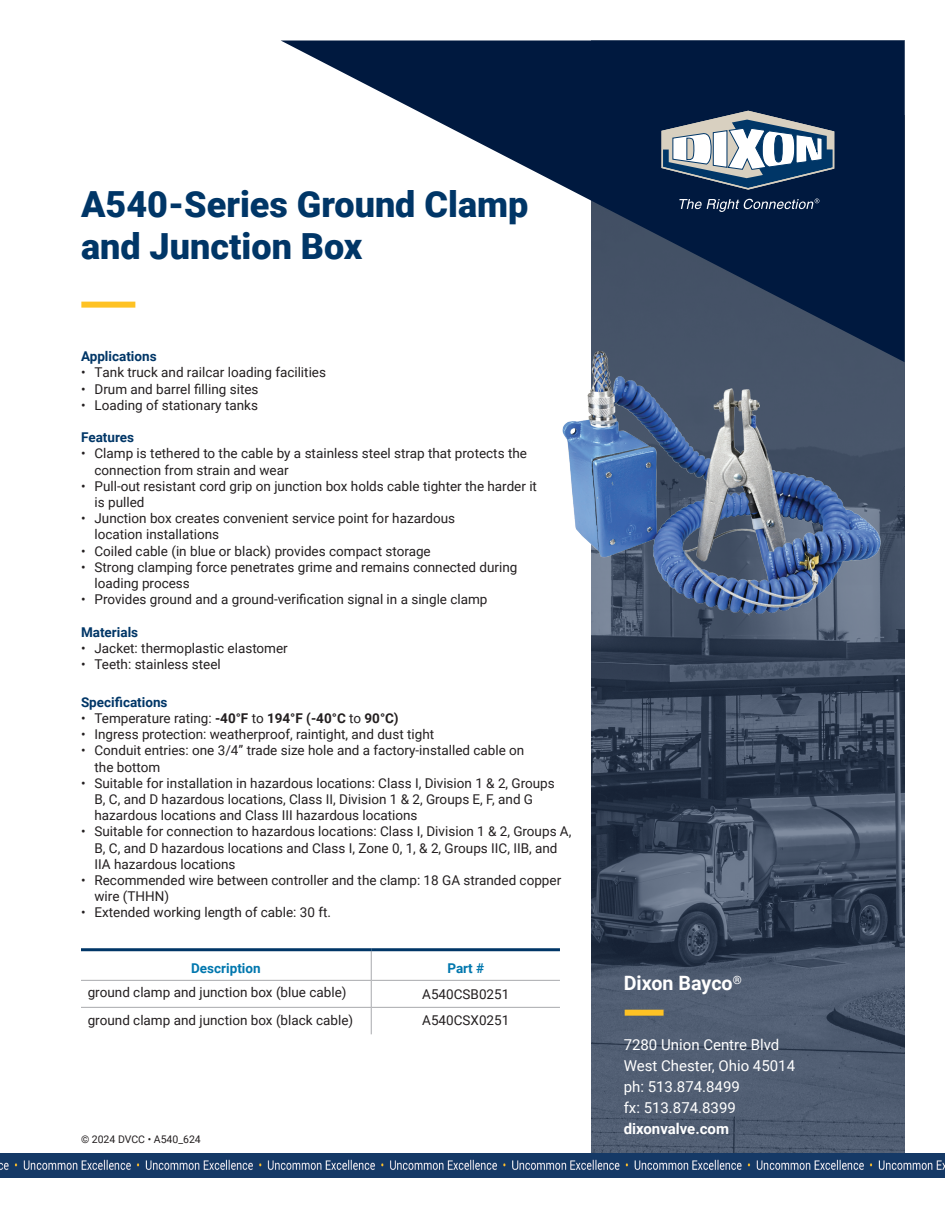
<style>
.page{position:relative;width:945px;height:1215px;background:#fff}
.page>*{position:absolute;margin:0;border:0;box-sizing:border-box;transform-origin:0 0}
.t1{font:900 36px/42px "Roboto";color:#003667}
.t2{font:700 19.8px "Roboto";color:#fff}
.t3{font:15px "Roboto";color:#fff}
.t4{font:700 15px "Roboto";color:#fff}
._2020_Table_Body_Text{font:13.5px/16.2px "Roboto";color:#231f20}
._2020_Body_Text{font:13.5px "Roboto";color:#231f20}
._2020_Body_Text_Header{font:700 13.5px "Roboto";color:#003667}
._2020_Table_Header{font:700 13.5px "Roboto";color:#0077ae}
.t5{font:10.5px "Roboto";color:#231f20}
.s1{font-weight:700}
</style>
<div class="page">
<svg style="left:591px;top:362px;width:313px;height:791px;background:#424f63"></svg>
<svg style="left:281px;top:40px;width:624px;height:322px"></svg>
<div style="left:81px;top:302px;width:54px;height:6px;background:#fec224"></div>
<div style="left:625px;top:1010px;width:39px;height:6px;background:#fec224"></div>
<svg style="left:662px;top:111px;width:172px;height:79px"></svg>
<svg style="left:679px;top:199px;width:140px;height:13px;background:#384b69"></svg>
<img style="left:0;top:1153px;width:516px;height:24px">
<img style="left:516px;top:1153px;width:429px;height:24px">
<svg style="left:371px;top:951px;width:1px;height:83px"></svg>
<hr style="left:81px;top:948px;width:290px;height:3px;background:#003667">
<hr style="left:371px;top:948px;width:189px;height:3px;background:#003667">
<hr style="left:81px;top:980px;width:290px;height:1px;background:#a8a9ad">
<hr style="left:371px;top:980px;width:189px;height:1px;background:#a8a9ad">
<hr style="left:81px;top:1007px;width:290px;height:1px;background:#a8a9ad">
<hr style="left:371px;top:1007px;width:189px;height:1px;background:#a8a9ad">
<img style="left:560px;top:347px;width:324px;height:271px">
<p class="t1" style="left:81px;top:181px;width:449px">A540-Series Ground Clamp and Junction Box</p>
<p class="_2020_Body_Text_Header" style="left:81px;top:347px;width:77px">Applications</p>
<p class="_2020_Body_Text" style="left:81px;top:363px;width:247px">• Tank truck and railcar loading facilities</p>
<p class="_2020_Body_Text" style="left:81px;top:379px;width:179px">• Drum and barrel filling sites</p>
<p class="_2020_Body_Text" style="left:81px;top:395px;width:179px">• Loading of stationary tanks</p>
<p class="_2020_Body_Text_Header" style="left:81px;top:428px;width:55px">Features</p>
<p class="_2020_Table_Body_Text" style="left:94px;top:445px;width:434px;text-indent:-14px">• Clamp is tethered to the cable by a stainless steel strap that protects the connection from strain and wear</p>
<p class="_2020_Table_Body_Text" style="left:94px;top:477px;width:444px;text-indent:-14px">• Pull-out resistant cord grip on junction box holds cable tighter the harder it is pulled</p>
<p class="_2020_Table_Body_Text" style="left:94px;top:510px;width:362px;text-indent:-14px">• Junction box creates convenient service point for hazardous location installations</p>
<p class="_2020_Table_Body_Text" style="left:81px;top:542px;width:351px">• Coiled cable (in blue or black) provides compact storage</p>
<p class="_2020_Table_Body_Text" style="left:94px;top:558px;width:424px;text-indent:-14px">• Strong clamping force penetrates grime and remains connected during loading process</p>
<p class="_2020_Table_Body_Text" style="left:81px;top:591px;width:408px">• Provides ground and a ground-verification signal in a single clamp</p>
<p class="_2020_Body_Text_Header" style="left:81px;top:622px;width:59px">Materials</p>
<p class="_2020_Table_Body_Text" style="left:81px;top:639px;width:208px">• Jacket: thermoplastic elastomer</p>
<p class="_2020_Table_Body_Text" style="left:81px;top:656px;width:141px">• Teeth: stainless steel</p>
<p class="_2020_Body_Text_Header" style="left:81px;top:692px;width:88px">Specifications</p>
<p class="_2020_Table_Body_Text" style="left:81px;top:710px;width:319px">• Temperature rating: <span class="s1">-40°F</span> to <span class="s1">194°F (-40°C</span> to <span class="s1">90°C)</span></p>
<p class="_2020_Table_Body_Text" style="left:81px;top:726px;width:355px">• Ingress protection: weatherproof, raintight, and dust tight</p>
<p class="_2020_Table_Body_Text" style="left:94px;top:742px;width:431px;text-indent:-14px">• Conduit entries: one 3/4” trade size hole and a factory-installed cable on the bottom</p>
<p class="_2020_Table_Body_Text" style="left:94px;top:774px;width:462px;text-indent:-14px">• Suitable for installation in hazardous locations: Class I, Division 1 &amp; 2, Groups<br>B, C, and D hazardous locations, Class II, Division 1 &amp; 2, Groups E, F, and G hazardous locations and Class III hazardous locations</p>
<p class="_2020_Table_Body_Text" style="left:94px;top:823px;width:478px;text-indent:-14px">• Suitable for connection to hazardous locations: Class I, Division 1 &amp; 2, Groups A,<br>B, C, and D hazardous locations and Class I, Zone 0, 1, &amp; 2, Groups IIC, IIB, and<br>IIA hazardous locations</p>
<p class="_2020_Table_Body_Text" style="left:94px;top:872px;width:468px;text-indent:-14px">• Recommended wire between controller and the clamp: 18 GA stranded copper wire (THHN)</p>
<p class="_2020_Table_Body_Text" style="left:81px;top:904px;width:252px">• Extended working length of cable: 30 ft.</p>
<p class="_2020_Table_Header" style="left:191px;top:958px;width:71px">Description</p>
<p class="_2020_Table_Header" style="left:447px;top:958px;width:38px">Part #</p>
<p class="_2020_Table_Body_Text" style="left:88px;top:984px;width:260px">ground clamp and junction box (blue cable)</p>
<p class="_2020_Table_Body_Text" style="left:422px;top:986px;width:89px">A540CSB0251</p>
<p class="_2020_Table_Body_Text" style="left:88px;top:1011px;width:267px">ground clamp and junction box (black cable)</p>
<p class="_2020_Table_Body_Text" style="left:422px;top:1011px;width:89px">A540CSX0251</p>
<p class="t5" style="left:81px;top:1132px;width:121px">© 2024 DVCC • A540_624</p>
<p class="t2" style="left:624px;top:969px;width:120px">Dixon Bayco<sup>®</sup></p>
<p class="t3" style="left:624px;top:1034px;width:157px">7280 Union Centre Blvd</p>
<p class="t3" style="left:624px;top:1055px;width:173px">West Chester, Ohio 45014</p>
<p class="t3" style="left:624px;top:1076px;width:118px">ph: 513.874.8499</p>
<p class="t3" style="left:624px;top:1097px;width:114px">fx: 513.874.8399</p>
<p class="t4" style="left:624px;top:1118px;width:107px">dixonvalve.com</p>
</div>
